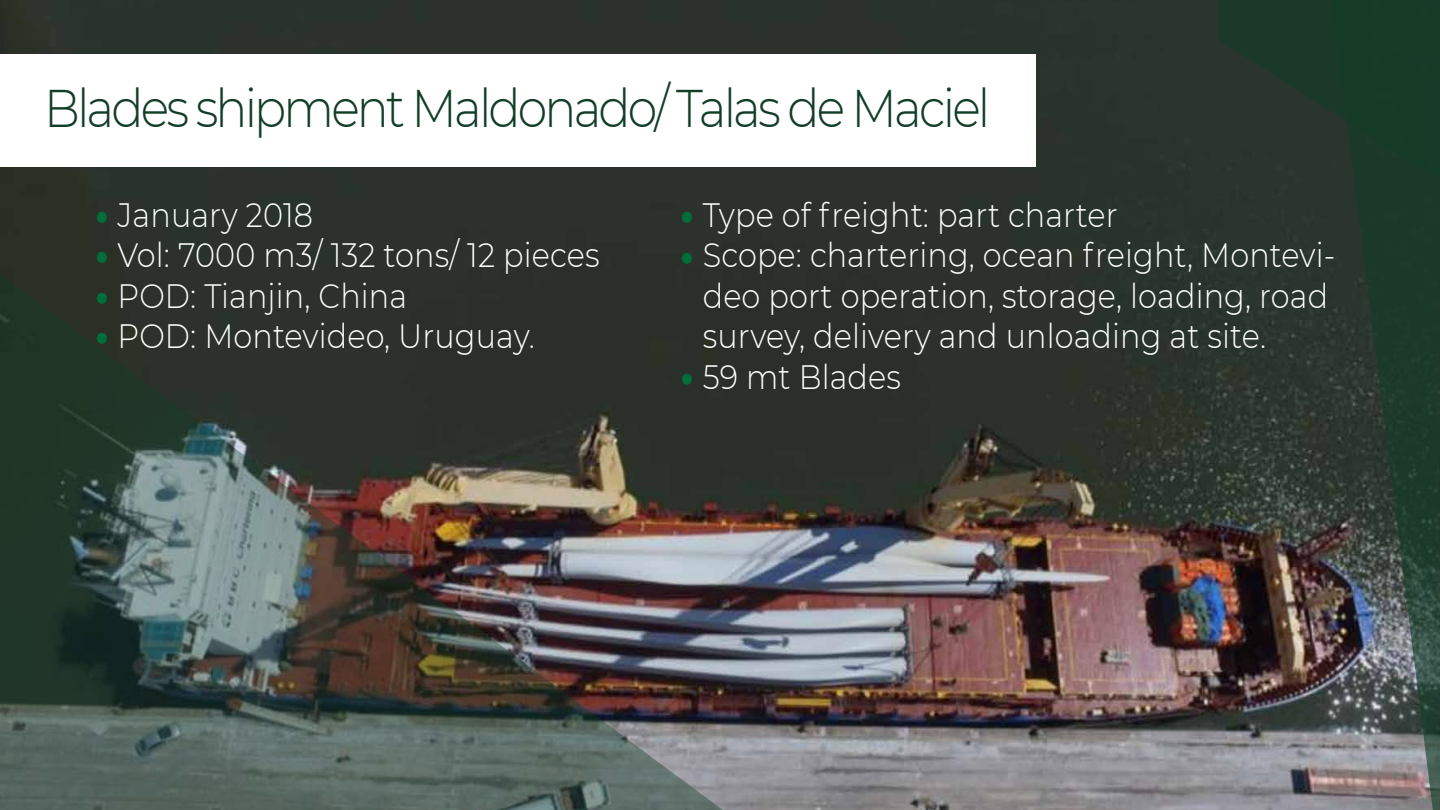
<style>
.page{position:relative;width:1440px;height:810px;background:#fff}
.page>*{position:absolute;margin:0;border:0;box-sizing:border-box;transform-origin:0 0}
.t1{font:300 52.88px "Montserrat";letter-spacing:-.06em;color:#123d27;scale:.9 1}
.t2{font:300 33.75px/40.5px "Montserrat";letter-spacing:.005em;color:#fff;scale:.9 1}
.t3{font:300 33.75px "Montserrat";letter-spacing:.005em;color:#fcfcfc;scale:.9 1}
.s1{font-weight:900;color:#006d3b}
</style>
<div class="page">
<div style="left:0;top:0;width:1218px;height:53px;background:#2a332b"></div>
<img style="left:0;top:53px;width:1331px;height:757px">
<div style="left:0;top:54px;width:1035px;height:113px;background:#fff"></div>
<img style="left:0;top:267px;width:724px;height:543px">
<svg style="left:1218px;top:0;width:113px;height:184px;background:#23362b"></svg>
<svg style="left:1331px;top:0;width:109px;height:810px;background:#34483e"></svg>
<h1 class="t1" style="left:44px;top:72px;width:1053px">Blades shipment Maldonado/ Talas de Maciel</h1>
<p class="t2" style="left:96px;top:194px;width:243px"><span class="s1">•</span> January 2018</p>
<p class="t2" style="left:96px;top:234px;width:561px"><span class="s1">•</span> Vol: 7000 m3/ 132 tons/ 12 pieces</p>
<p class="t3" style="left:96px;top:273px;width:348px"><span class="s1">•</span> POD: Tianjin, China</p>
<p class="t2" style="left:96px;top:315px;width:490px"><span class="s1">•</span> POD: Montevideo, Uruguay.</p>
<p class="t2" style="left:681px;top:194px;width:487px"><span class="s1">•</span> Type of freight: part charter</p>
<p class="t2" style="left:703px;top:234px;width:704px;text-indent:-22px"><span class="s1">•</span> Scope: chartering, ocean freight, Montevi&shy;deo port operation, storage, loading, road survey, delivery and unloading at site.</p>
<p class="t2" style="left:681px;top:356px;width:246px"><span class="s1">•</span> 59 mt Blades</p>
</div>
